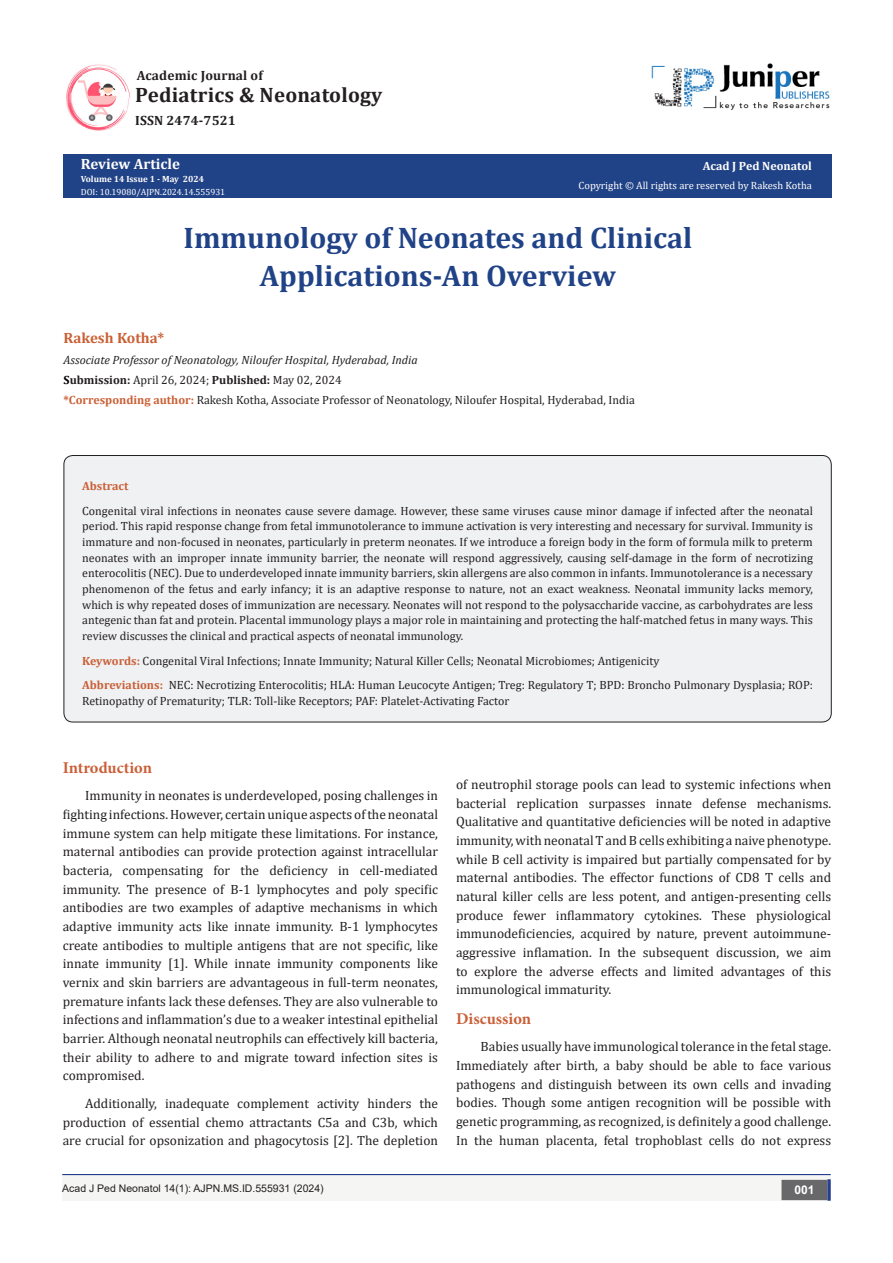
<style>
.page{position:relative;width:893px;height:1263px;background:#fff}
.page>*{position:absolute;margin:0;border:0;box-sizing:border-box;transform-origin:0 0}
.t1{font:700 29.85px/37.3px "Cambria";color:#204287;text-align:center}
.t2{font:700 20.85px "Cambria";letter-spacing:.01em;color:#231f20}
.List_Paragraph{font:700 16.5px "Minion Pro";color:#ca5f37}
.t3{font:700 15px "Cambria";color:#fffefc}
.t4{font:700 15px "Cambria";color:#ca6035}
.t5{font:13.5px/18.8px "Cambria";color:#231f20;text-align:justify}
.t6{font:700 13.5px "Cambria";letter-spacing:.01em;color:#231f20}
.List_Paragraph-2{font:12px/15.8px "Cambria";color:#231f20;text-align:justify}
.t7{font:italic 12px "Cambria";color:#231f20}
.t8{font:700 12px "Cambria";color:#fffefc}
.List_Paragraph-3{font:700 12px "Cambria";color:#ca5f37}
.t9{font:700 12px "Arial";color:#fff}
.t10{font:10.5px "Arial";color:#231f20}
.t11{font:10.5px "Cambria";color:#fffefc}
.t12{font:9px "Cambria";color:#fff}
.t13{font:700 9px "Cambria";color:#fffefc}
.s1{font-weight:700;color:#000}
.s2{font-weight:700}
.s3{font-weight:700;color:#ca6035}
.s4{font-weight:700;color:#ca5f37}
</style>
<div class="page">
<div style="left:63px;top:155px;width:768px;height:43px;background:#204287"></div>
<div style="left:62px;top:1175px;width:441px;height:26px;background:#f5f5f4"></div>
<img style="left:66px;top:64px;width:65px;height:67px">
<img style="left:651px;top:63px;width:179px;height:47px">
<div style="left:496px;top:1175px;width:334px;height:26px;background:#f5f5f4"></div>
<div style="left:782px;top:1180px;width:45px;height:19px;background:#68676a"></div>
<div style="left:781px;top:1180px;width:46px;height:20px;border:2px solid #68676a"></div>
<svg style="left:827px;top:1179px;width:4px;height:22px"></svg>
<hr style="left:62px;top:1174px;width:769px;height:1px;background:#253f8e">
<div style="left:64px;top:455px;width:767px;height:267px;background:#f0f1f2;border-radius:9px"></div>
<p class="t6" style="left:137px;top:66px;width:128px">Academic Journal of</p>
<p class="t2" style="left:135px;top:81px;width:249px">Pediatrics &amp; Neonatology</p>
<p class="t6" style="left:135px;top:111px;width:102px">ISSN 2474-7521</p>
<p class="t3" style="left:81px;top:153px;width:101px">Review Article</p>
<p class="t13" style="left:81px;top:173px;width:125px">Volume 14 Issue 1 - May 2024</p>
<p class="t12" style="left:81px;top:186px;width:146px">DOI: 10.19080/AJPN.2024.14.555931</p>
<p class="t8" style="left:703px;top:158px;width:111px">Acad J Ped Neonatol</p>
<p class="t11" style="left:578px;top:179px;width:235px">Copyright © All rights are reserved by Rakesh Kotha</p>
<p class="t1" style="left:184px;top:218px;width:510px">Immunology of Neonates and Clinical<br>Applications-An Overview</p>
<p class="t4" style="left:64px;top:328px;width:102px">Rakesh Kotha*</p>
<p class="t7" style="left:64px;top:351px;width:356px">Associate Professor of Neonatology, Niloufer Hospital, Hyderabad, India</p>
<p class="List_Paragraph-2" style="left:64px;top:372px;width:280px"><span class="s1">S</span><span class="s2">ubmission:</span> April 26, 2024; <span class="s2">Published:</span> May 02, 2024</p>
<p class="List_Paragraph-2" style="left:64px;top:392px;width:573px"><span class="s3">*Corresponding author:</span> Rakesh Kotha, Associate Professor of Neonatology, Niloufer Hospital, Hyderabad, India</p>
<p class="List_Paragraph-3" style="left:82px;top:477px;width:48px">Abstract</p>
<p class="List_Paragraph-2" style="left:82px;top:502px;width:732px">Congenital viral infections in neonates cause severe damage. However, these same viruses cause minor damage if infected after the neonatal period. This rapid response change from fetal immunotolerance to immune activation is very interesting and necessary for survival. Immunity is immature and non-focused in neonates, particularly in preterm neonates. If we introduce a foreign body in the form of formula milk to preterm neonates with an improper innate immunity barrier, the neonate will respond aggressively, causing self-damage in the form of necrotizing enterocolitis (NEC). Due to underdeveloped innate immunity barriers, skin allergens are also common in infants. Immunotolerance is a necessary phenomenon of the fetus and early infancy; it is an adaptive response to nature, not an exact weakness. Neonatal immunity lacks memory, which is why repeated doses of immunization are necessary. Neonates will not respond to the polysaccharide vaccine, as carbohydrates are less antegenic than fat and protein. Placental immunology plays a major role in maintaining and protecting the half-matched fetus in many ways. This review discusses the clinical and practical aspects of neonatal immunology.</p>
<p class="List_Paragraph-2" style="left:82px;top:653px;width:579px"><span class="s4">Keywords:</span> Congenital Viral Infections; Innate Immunity; Natural Killer Cells; Neonatal Microbiomes; Antigenicity</p>
<p class="List_Paragraph-2" style="left:82px;top:677px;width:732px"><span class="s4">Abbreviations:</span> NEC: Necrotizing Enterocolitis; HLA: Human Leucocyte Antigen; Treg: Regulatory T; BPD: Broncho Pulmonary Dysplasia; ROP:<br>Retinopathy of Prematurity; TLR: Toll-like Receptors; PAF: Platelet-Activating Factor</p>
<p class="List_Paragraph" style="left:63px;top:756px;width:91px">Introduction</p>
<p class="t5" style="left:63px;top:786px;width:377px;text-indent:22px">Immunity in neonates is underdeveloped, posing challenges in fighting infections. However, certain unique aspects of the neonatal immune system can help mitigate these limitations. For instance, maternal antibodies can provide protection against intracellular bacteria, compensating for the deficiency in cell-mediated immunity. The presence of B-1 lymphocytes and poly specific antibodies are two examples of adaptive mechanisms in which adaptive immunity acts like innate immunity. B-1 lymphocytes create antibodies to multiple antigens that are not specific, like innate immunity [1]. While innate immunity components like vernix and skin barriers are advantageous in full-term neonates, premature infants lack these defenses. They are also vulnerable to infections and inflammation’s due to a weaker intestinal epithelial barrier. Although neonatal neutrophils can effectively kill bacteria, their ability to adhere to and migrate toward infection sites is compromised.</p>
<p class="t5" style="left:63px;top:1094px;width:377px;text-indent:22px">Additionally, inadequate complement activity hinders the production of essential chemo attractants C5a and C3b, which are crucial for opsonization and phagocytosis [2]. The depletion</p>
<p class="t10" style="left:62px;top:1181px;width:263px">Acad J Ped Neonatol 14(1): AJPN.MS.ID.555931 (2024)</p>
<p class="t5" style="left:456px;top:775px;width:377px">of neutrophil storage pools can lead to systemic infections when bacterial replication surpasses innate defense mechanisms.<br>Qualitative and quantitative deficiencies will be noted in adaptive immunity, with neonatal T and B cells exhibiting a naive phenotype. while B cell activity is impaired but partially compensated for by maternal antibodies. The effector functions of CD8 T cells and natural killer cells are less potent, and antigen-presenting cells produce fewer inflammatory cytokines. These physiological immunodeficiencies, acquired by nature, prevent autoimmune&shy;aggressive inflamation. In the subsequent discussion, we aim to explore the adverse effects and limited advantages of this immunological immaturity.</p>
<p class="List_Paragraph" style="left:456px;top:1007px;width:77px">Discussion</p>
<p class="t5" style="left:456px;top:1037px;width:377px;text-indent:25px">Babies usually have immunological tolerance in the fetal stage.<br>Immediately after birth, a baby should be able to face various pathogens and distinguish between its own cells and invading bodies. Though some antigen recognition will be possible with genetic programming, as recognized, is definitely a good challenge.<br>In the human placenta, fetal trophoblast cells do not express</p>
<p class="t9" style="left:794px;top:1182px;width:22px">001</p>
</div>
